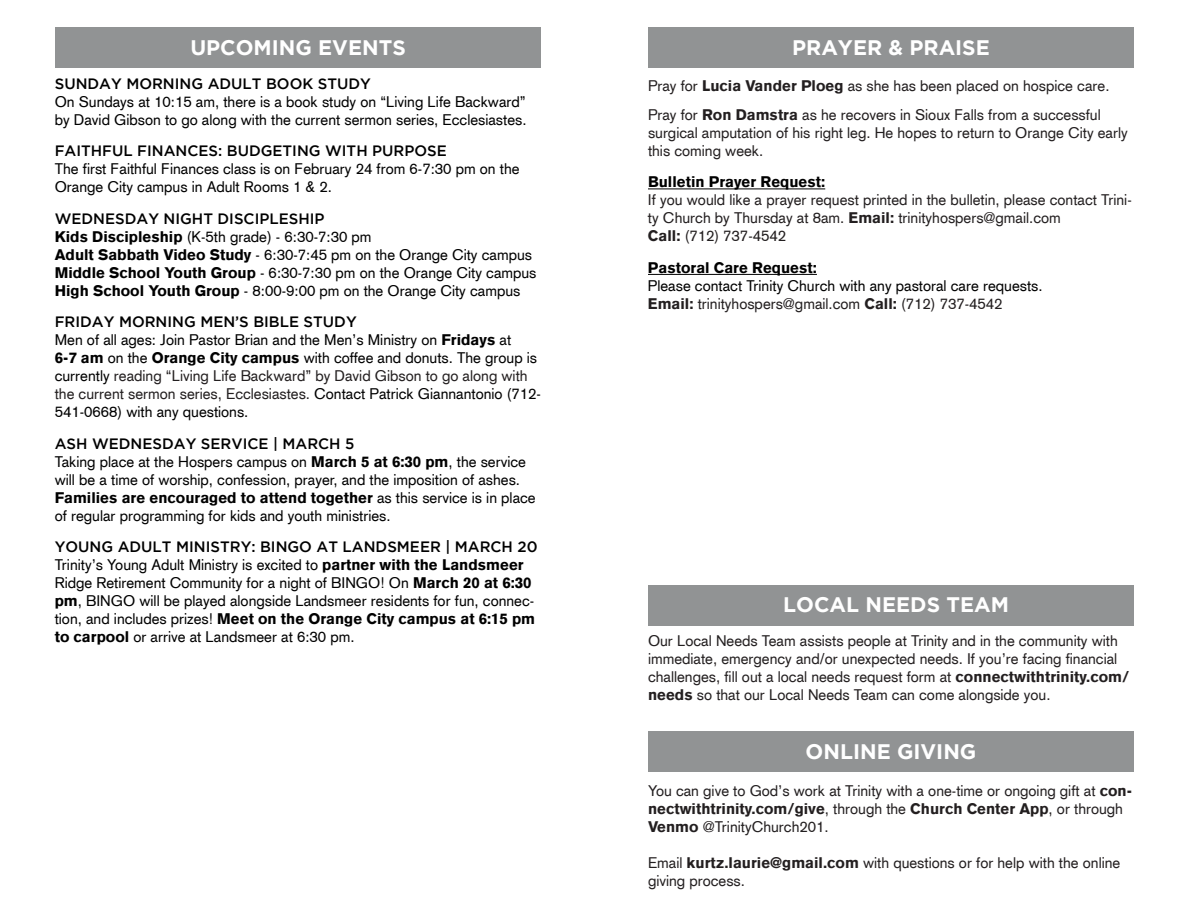
<style>
.page{position:relative;width:1188px;height:918px;background:#fff}
.page>*{position:absolute;margin:0;border:0;box-sizing:border-box;transform-origin:0 0}
.t1{font:700 21px "Gotham";color:#fff}
.t2{font:15px/18px "Akzidenz Grotesk CE";color:#000}
.t3{font:15px/18px "Akzidenz Grotesk CE";color:#231f20}
.s1{font-family:"Gotham";font-weight:500}
.s2{font-weight:900}
.s3{color:#231f20}
.s4{font-weight:900;color:#000}
.s5{font-weight:900;color:#231f20}
</style>
<div class="page">
<div style="left:648px;top:27px;width:486px;height:40px;background:#919394"></div>
<hr style="left:648px;top:189px;width:177px;height:1px;background:#000">
<hr style="left:648px;top:274px;width:169px;height:1px;background:#000">
<div style="left:648px;top:585px;width:486px;height:41px;background:#919394"></div>
<div style="left:648px;top:731px;width:486px;height:41px;background:#919394"></div>
<div style="left:55px;top:28px;width:486px;height:40px;background:#919394"></div>
<p class="t1" style="left:190px;top:35px;width:217px">UPCOMING EVENTS</p>
<p class="t2" style="left:55px;top:74px;width:473px"><span class="s1">SUNDAY MORNING ADULT BOOK STUDY<br></span>On Sundays at 10:15 am, there is a book study on “Living Life Backward” by David Gibson to go along with the current sermon series, Ecclesiastes.</p>
<p class="t2" style="left:55px;top:142px;width:466px"><span class="s1">FAITHFUL FINANCES: BUDGETING WITH PURPOSE<br></span>The first Faithful Finances class is on February 24 from 6-7:30 pm on the<br>Orange City campus in Adult Rooms 1 &amp; 2.</p>
<p class="t2" style="left:55px;top:209px;width:483px"><span class="s1">WEDNESDAY NIGHT DISCIPLESHIP<br></span><span class="s2">Kids Discipleship</span> (K-5th grade) - 6:30-7:30 pm<br><span class="s2">Adult Sabbath Video Study</span> - 6:30-7:45 pm on the Orange City campus <span class="s2">Middle School Youth Group</span> - 6:30-7:30 pm on the Orange City campus <span class="s2">High School Youth Group</span> - 8:00-9:00 pm on the Orange City campus</p>
<p class="t2" style="left:55px;top:313px;width:488px"><span class="s1">FRIDAY MORNING MEN’S BIBLE STUDY<br></span>Men of all ages: Join Pastor Brian and the Men’s Ministry on <span class="s2">Fridays</span> at<br><span class="s2">6-7 am</span> on the <span class="s2">Orange City campus</span> with coffee and donuts. The group is currently <span class="s3">reading “Living Life Backward” by David Gibson to go along with the current sermon series, Ecclesiastes.</span> Contact Patrick Giannantonio (712- 541-0668) with any questions.</p>
<p class="t2" style="left:55px;top:434px;width:483px"><span class="s1">ASH WEDNESDAY SERVICE | MARCH 5<br></span>Taking place at the Hospers campus on <span class="s2">March 5 at 6:30 pm</span>, the service will be a time of worship, confession, prayer, and the imposition of ashes.<br><span class="s2">Families are encouraged to attend together</span> as this service is in place of regular programming for kids and youth ministries.</p>
<p class="t2" style="left:55px;top:538px;width:484px"><span class="s1">YOUNG ADULT MINISTRY: BINGO AT LANDSMEER | MARCH 20<br></span>Trinity’s Young Adult Ministry is excited to <span class="s2">partner with the Landsmeer </span>Ridge Retirement Community for a night of BINGO! On <span class="s2">March 20 at 6:30 pm</span>, BINGO will be played alongside Landsmeer residents for fun, connec&shy;tion, and includes prizes! <span class="s2">Meet on the Orange City campus at 6:15 pm to carpool</span> or arrive at Landsmeer at 6:30 pm.</p>
<p class="t1" style="left:792px;top:36px;width:199px">PRAYER &amp; PRAISE</p>
<p class="t3" style="left:648px;top:77px;width:463px">Pray for <span class="s2">Lucia Vander Ploeg</span> as she has been placed on hospice care.</p>
<p class="t3" style="left:648px;top:105px;width:481px">Pray for <span class="s2">Ron Damstra</span> as he recovers in Sioux Falls from a successful surgical amputation of his right leg. He hopes to return to Orange City early this coming week.</p>
<p class="t3" style="left:648px;top:173px;width:485px"><span class="s4">Bulletin Prayer Request:<br></span>If you would like a prayer request printed in the bulletin, please contact Trini&shy;ty Church by Thursday at 8am. <span class="s2">Email:</span> trinityhospers@gmail.com<br><span class="s2">Call:</span> (712) 737-4542</p>
<p class="t2" style="left:648px;top:258px;width:396px"><span class="s2">Pastoral Care Request:<br></span>Please contact Trinity Church with any pastoral care requests.<br><span class="s5">Email:</span> <span class="s3">trinityhospers@gmail.com</span> <span class="s5">Call:</span> <span class="s3">(712) 737-4542</span></p>
<p class="t1" style="left:783px;top:592px;width:227px">LOCAL NEEDS TEAM</p>
<p class="t3" style="left:648px;top:632px;width:483px">Our Local Needs Team assists people at Trinity and in the community with immediate, emergency and/or unexpected needs. If you’re facing financial challenges, fill out a local needs request form at <span class="s2">connectwithtrinity.com/ needs</span> so that our Local Needs Team can come alongside you.</p>
<p class="t1" style="left:806px;top:740px;width:172px">ONLINE GIVING</p>
<p class="t3" style="left:648px;top:781px;width:485px">You can give to God’s work at Trinity with a one-time or ongoing gift at <span class="s2">con&shy;nectwithtrinity.com/give</span>, through the <span class="s2">Church Center App</span>, or through<br><span class="s2">Venmo</span> @TrinityChurch201.</p>
<p class="t3" style="left:648px;top:853px;width:474px">Email <span class="s2">kurtz.laurie@gmail.com</span> with questions or for help with the online giving process.</p>
</div>
